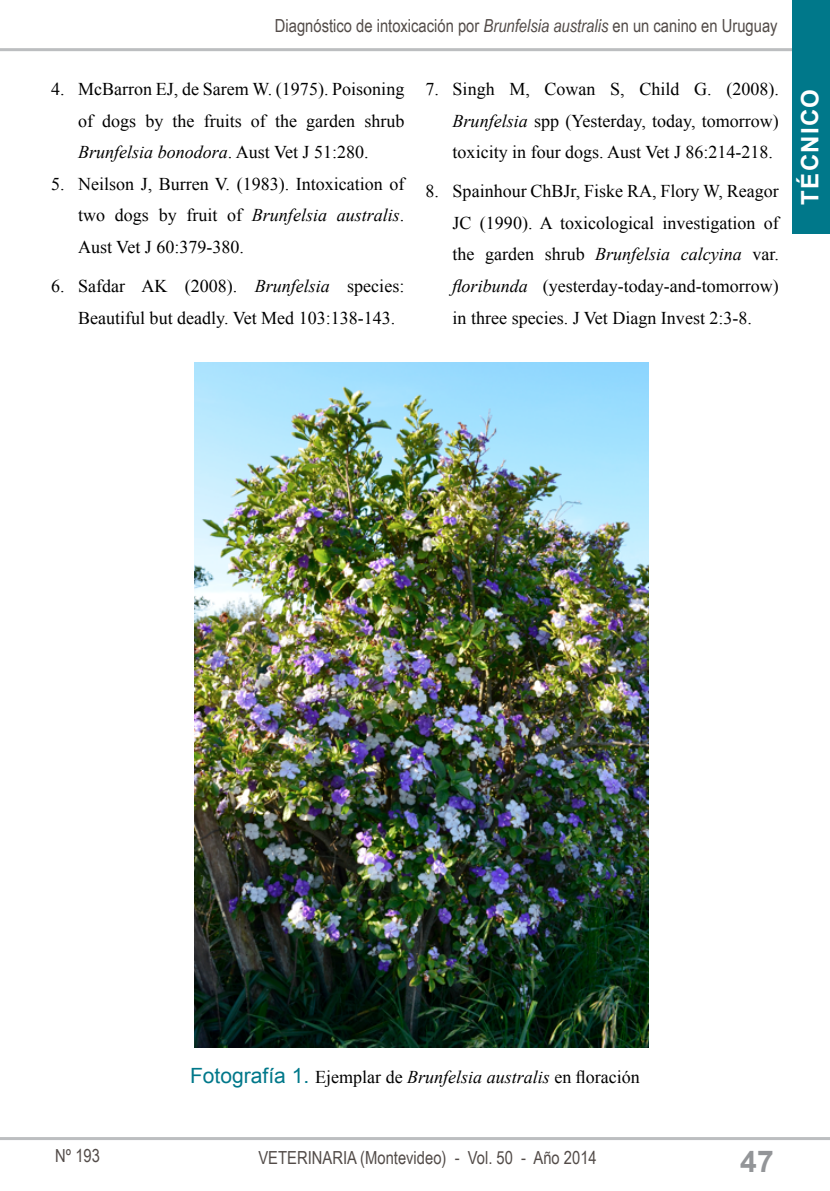
<style>
.page{position:relative;width:830px;height:1191px;background:#fff}
.page>*{position:absolute;margin:0;border:0;box-sizing:border-box;transform-origin:0 0}
.t1{font:700 30px "Arial";color:#939598}
.t2{font:700 24px "Arial";letter-spacing:.05em;color:#fff}
.t3{font:18px/31.5px "Times New Roman";color:#000;text-align:justify}
.t4{font:18px "Arial Narrow";color:#524b48}
.s1{font-style:italic}
.s2{font-family:"Arial";font-size:21px;color:#00788a}
</style>
<div class="page">
<hr style="left:0;top:48px;width:829px;height:3px;background:#bcbec0">
<div style="left:791px;top:0;width:38px;height:234px;background:#00788a"></div>
<hr style="left:0;top:1137px;width:829px;height:3px;background:#bcbec0">
<img style="left:194px;top:362px;width:454px;height:685px">
<p class="t4" style="left:275px;top:13px;width:504px">Diagnóstico de intoxicación por <span class="s1">Brunfelsia australis</span> en un canino en Uruguay</p>
<p class="t3" style="left:78px;top:73px;width:327px;text-indent:-27px">4. McBarron EJ, de Sarem W. (1975). Poisoning of dogs by the fruits of the garden shrub <span class="s1">Brunfelsia bonodora</span>. Aust Vet J 51:280.</p>
<p class="t3" style="left:78px;top:168px;width:327px;text-indent:-27px">5. Neilson J, Burren V. (1983). Intoxication of two dogs by fruit of <span class="s1">Brunfelsia australis</span>.<br>Aust Vet J 60:379-380.</p>
<p class="t3" style="left:78px;top:270px;width:327px;text-indent:-27px">6. Safdar AK (2008). <span class="s1">Brunfelsia</span> species:<br>Beautiful but deadly. Vet Med 103:138-143.</p>
<p class="t3" style="left:452px;top:73px;width:327px;text-indent:-27px">7. Singh M, Cowan S, Child G. (2008).<br><span class="s1">Brunfelsia</span> spp (Yesterday, today, tomorrow) toxicity in four dogs. Aust Vet J 86:214-218.</p>
<p class="t3" style="left:452px;top:175px;width:327px;text-indent:-27px">8. Spainhour ChBJr, Fiske RA, Flory W, Reagor JC (1990). A toxicological investigation of the garden shrub <span class="s1">Brunfelsia calcyina</span> var. <span class="s1">floribunda</span> (yesterday-today-and-tomorrow) in three species. J Vet Diagn Invest 2:3-8.</p>
<h2 class="t2" style="left:793px;top:204px;width:117px;rotate:-90deg">TÉCNICO</h2>
<p class="t3" style="left:190px;top:1060px;width:451px"><span class="s2">Fotografía 1.</span> Ejemplar de <span class="s1">Brunfelsia australis</span> en floración</p>
<p class="t4" style="left:55px;top:1142px;width:46px">Nº 193</p>
<p class="t4" style="left:258px;top:1144px;width:340px">VETERINARIA (Montevideo) - Vol. 50 - Año 2014</p>
<h1 class="t1" style="left:740px;top:1142px;width:35px">47</h1>
</div>
